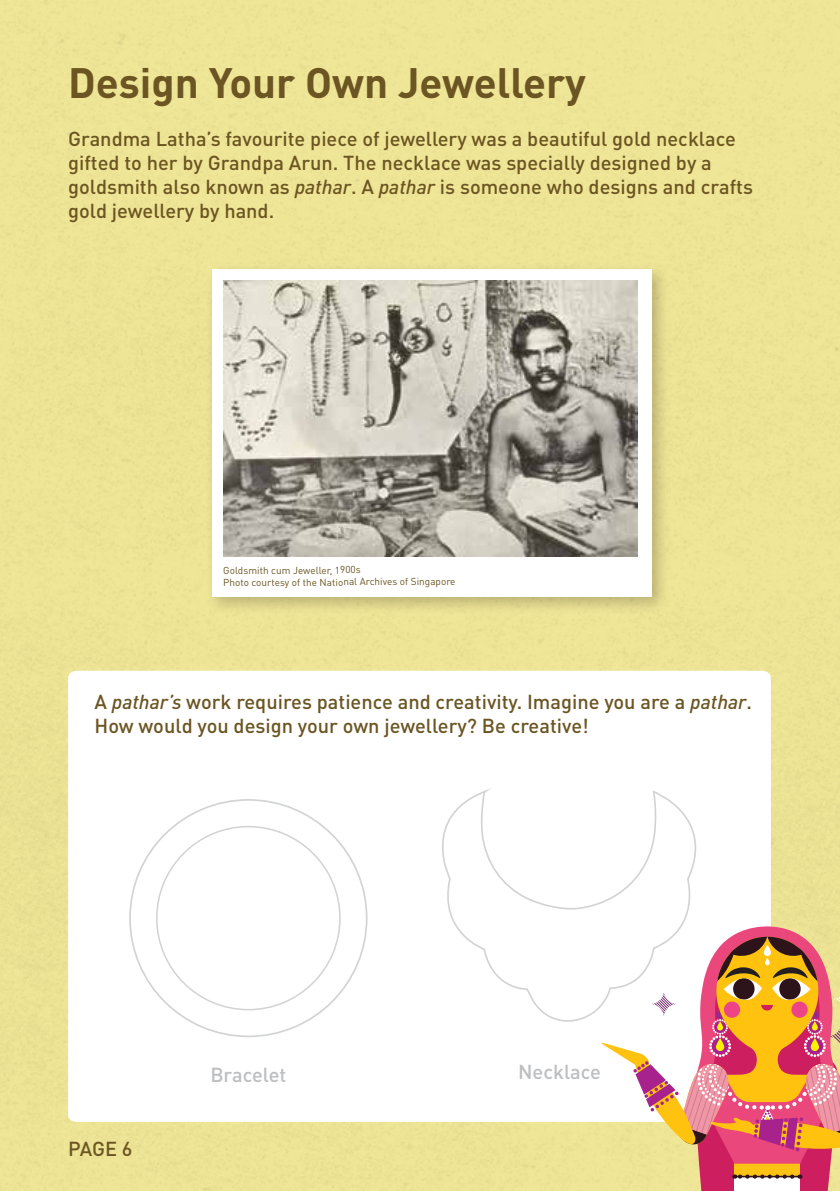
<style>
.page{position:relative;width:840px;height:1191px;background:#fff}
.page>*{position:absolute;margin:0;border:0;box-sizing:border-box;transform-origin:0 0}
.t1{font:700 42px "DIN Pro";color:#6b5522}
.t2{font:500 20px/24px "DIN Pro";color:#6b5522}
.t3{font:500 20px "DIN Pro";color:#bcbec0}
.t4{font:500 20px "DIN Pro";color:#6b5622}
.t5{font:10px/11.8px "DIN Pro";letter-spacing:-.01em;color:#6b5522}
.s1{font-style:italic}
</style>
<div class="page">
<svg style="left:68px;top:671px;width:702px;height:451px"></svg>
<svg style="left:419px;top:767px;width:297px;height:254px"></svg>
<div style="left:212px;top:268px;width:439px;height:328px;background:#fff"></div>
<img style="left:223px;top:280px;width:414px;height:276px">
<svg style="left:601px;top:926px;width:238px;height:265px"></svg>
<h1 class="t1" style="left:68px;top:54px;width:519px">Design Your Own Jewellery</h1>
<p class="t2" style="left:68px;top:126px;width:686px">Grandma Latha’s favourite piece of jewellery was a beautiful gold necklace gifted to her by Grandpa Arun. The necklace was specially designed by a goldsmith also known as <span class="s1">pathar</span>. A <span class="s1">pathar</span> is someone who designs and crafts gold jewellery by hand.</p>
<p class="t5" style="left:223px;top:564px;width:234px">Goldsmith cum Jeweller, 1900s<br>Photo courtesy of the National Archives of Singapore</p>
<p class="t2" style="left:94px;top:689px;width:658px">A <span class="s1">pathar’s</span> work requires patience and creativity. Imagine you are a <span class="s1">pathar</span>.<br>How would you design your own jewellery? Be creative!</p>
<p class="t4" style="left:68px;top:1135px;width:66px">PAGE 6</p>
<p class="t3" style="left:210px;top:1060px;width:77px">Bracelet</p>
<p class="t3" style="left:518px;top:1058px;width:84px">Necklace</p>
</div>
